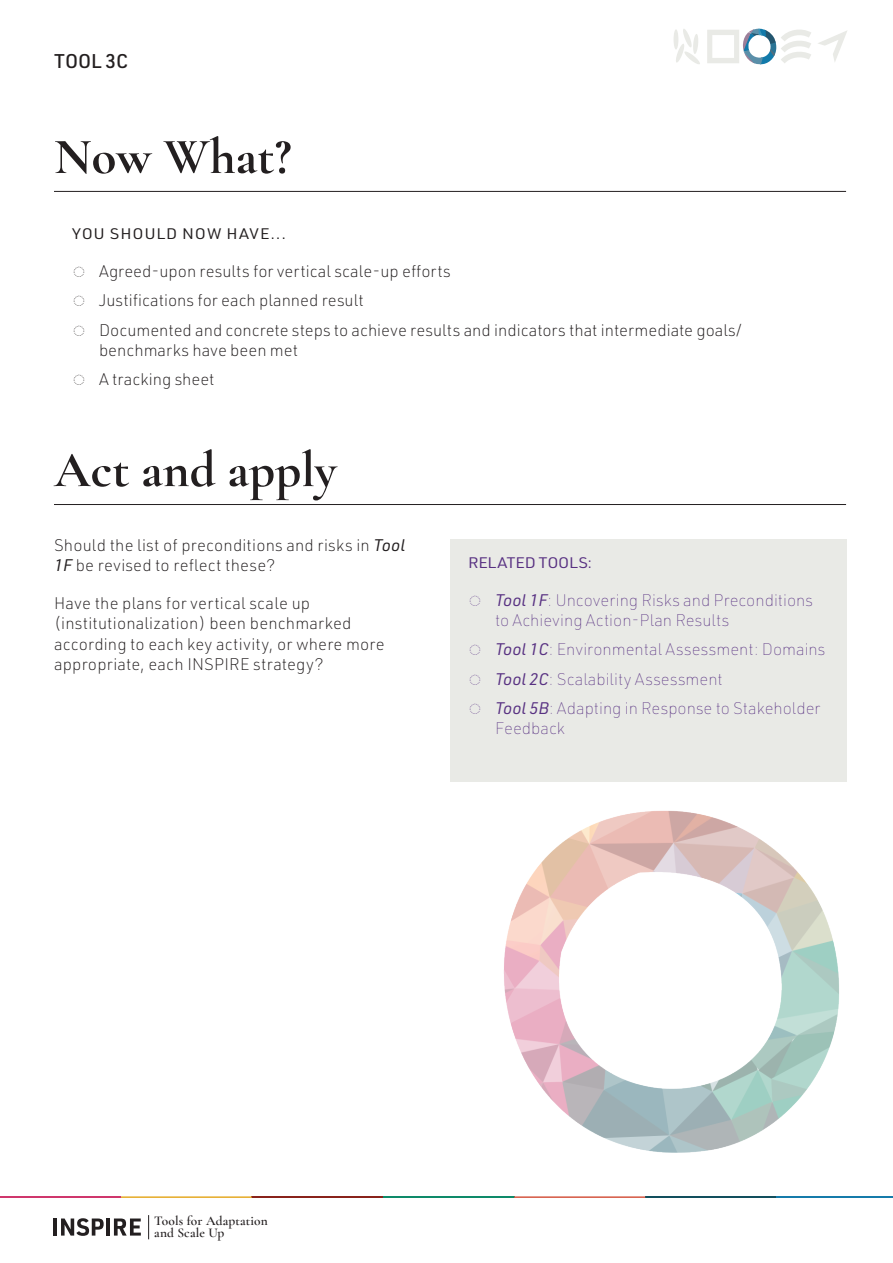
<style>
.page{position:relative;width:893px;height:1263px;background:#fff}
.page>*{position:absolute;margin:0;border:0;box-sizing:border-box;transform-origin:0 0}
.W_H1{font:700 51px "Cormorant Garamond";color:#231f20}
.W_Tool_at_top_of_pag{font:500 19.5px "URWDIN";color:#231f20}
.W_think_reflect_act{font:200 16.5px/20.2px "URWDIN";letter-spacing:.01em;color:#231f20}
.t1{font:100 16.5px/20.2px "URWDIN";color:#583182}
.W_H4{font:15px "URWDIN";letter-spacing:.05em;color:#231f20;scale:1.1 1}
.W_H4-2{font:15px "URWDIN";letter-spacing:-.02em;color:#583182;scale:1.1 1}
.t2{font:600 13.35px/11.4px "Cormorant Garamond";letter-spacing:.01em;color:#231f20}
.s1{font-weight:400;font-style:italic}
</style>
<div class="page">
<hr style="left:54px;top:1218px;width:3px;height:17px;background:#231f20">
<svg style="left:61px;top:1218px;width:43px;height:18px"></svg>
<hr style="left:106px;top:1218px;width:4px;height:17px;background:#231f20">
<svg style="left:114px;top:1218px;width:27px;height:17px"></svg>
<svg style="left:148px;top:1215px;width:1px;height:24px"></svg>
<hr style="left:252px;top:1196px;width:131px;height:2px;background:#89231b">
<hr style="left:121px;top:1196px;width:131px;height:2px;background:#e5aa25">
<hr style="left:0;top:1196px;width:121px;height:2px;background:#cf366c">
<hr style="left:383px;top:1196px;width:131px;height:2px;background:#0e8a69">
<hr style="left:645px;top:1196px;width:131px;height:2px;background:#124f5d">
<hr style="left:776px;top:1196px;width:117px;height:2px;background:#157baa">
<hr style="left:514px;top:1196px;width:131px;height:2px;background:#d55641">
<hr style="left:54px;top:191px;width:792px;height:1px;background:#231f20">
<hr style="left:54px;top:504px;width:792px;height:1px;background:#231f20">
<svg style="left:674px;top:29px;width:26px;height:35px"></svg>
<svg style="left:707px;top:28px;width:104px;height:37px"></svg>
<svg style="left:818px;top:31px;width:29px;height:31px"></svg>
<div style="left:450px;top:539px;width:396px;height:242px;background:#e9eae6"></div>
<img style="left:504px;top:811px;width:335px;height:342px">
<p class="W_Tool_at_top_of_pag" style="left:54px;top:48px;width:76px">TOOL 3C</p>
<h1 class="W_H1" style="left:54px;top:125px;width:239px">Now What?</h1>
<p class="W_H4" style="left:72px;top:223px;width:196px">YOU SHOULD NOW HAVE...</p>
<p class="W_think_reflect_act" style="left:72px;top:261px;width:380px">◌ Agreed-upon results for vertical scale-up efforts</p>
<p class="W_think_reflect_act" style="left:72px;top:290px;width:293px">◌ Justifications for each planned result</p>
<p class="W_think_reflect_act" style="left:99px;top:319px;width:645px;text-indent:-27px">◌ Documented and concrete steps to achieve results and indicators that intermediate goals/ benchmarks have been met</p>
<p class="W_think_reflect_act" style="left:72px;top:369px;width:144px">◌ A tracking sheet</p>
<p class="W_H1" style="left:54px;top:438px;width:284px">Act and apply</p>
<p class="W_think_reflect_act" style="left:54px;top:534px;width:353px">Should the list of preconditions and risks in <span class="s1">Tool<br>1F</span> be revised to reflect these?</p>
<p class="W_think_reflect_act" style="left:54px;top:593px;width:332px">Have the plans for vertical scale up (institutionalization) been benchmarked according to each key activity, or where more appropriate, each INSPIRE strategy?</p>
<p class="W_H4-2" style="left:468px;top:552px;width:114px">RELATED TOOLS:</p>
<p class="t1" style="left:495px;top:589px;width:319px;text-indent:-27px">◌ <span class="s1">Tool 1F</span>: Uncovering Risks and Preconditions to Achieving Action-Plan Results</p>
<p class="t1" style="left:468px;top:639px;width:359px">◌ <span class="s1">Tool 1C</span>: Environmental Assessment: Domains</p>
<p class="t1" style="left:468px;top:668px;width:256px">◌ <span class="s1">Tool 2C</span>: Scalability Assessment</p>
<p class="t1" style="left:495px;top:697px;width:327px;text-indent:-27px">◌ <span class="s1">Tool 5B</span>: Adapting in Response to Stakeholder<br>Feedback</p>
<p class="t2" style="left:154px;top:1215px;width:115px">Tools for Adaptation</p>
<p class="t2" style="left:154px;top:1215px;width:72px">Guide to and Scale Up</p>
</div>
